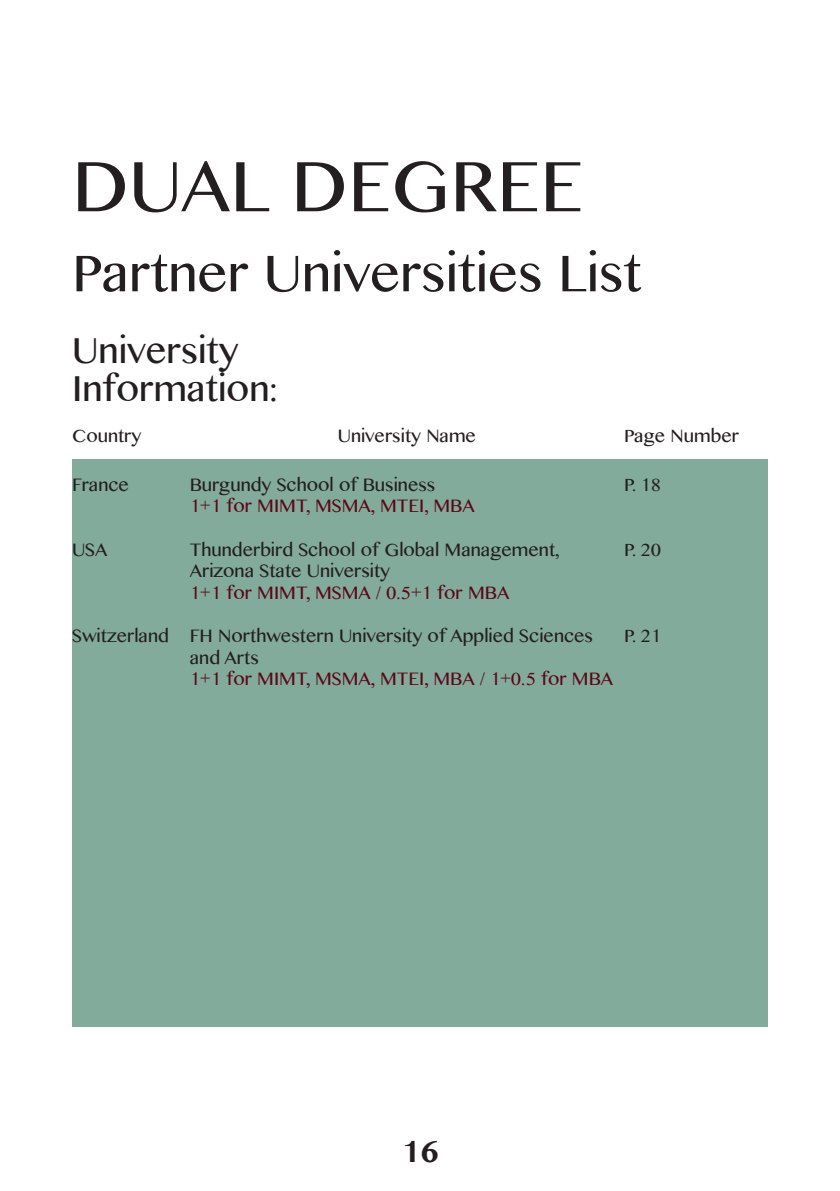
<style>
.page{position:relative;width:840px;height:1191px;background:#fff}
.page>*{position:absolute;margin:0;border:0;box-sizing:border-box;transform-origin:0 0}
.t1{font:72px "Bangla MN";color:#231f20}
.t2{font:52px "Bangla MN";color:#231f20}
.t3{font:36px "Bangla MN";color:#231f20}
.t4{font:700 30px "Bangla MN";color:#231f20}
.t5{font:18px/21.6px "Bangla MN";color:#231f20}
.t6{font:18px "Bangla MN";color:#5b0719}
</style>
<div class="page">
<div style="left:72px;top:459px;width:695px;height:567px;background:#83ab9c"></div>
<p class="t1" style="left:72px;top:139px;width:512px">DUAL DEGREE</p>
<p class="t2" style="left:72px;top:239px;width:570px">Partner Universities List</p>
<p class="t3" style="left:72px;top:327px;width:168px">University</p>
<p class="t3" style="left:72px;top:365px;width:207px">Information:</p>
<p class="t5" style="left:72px;top:424px;width:71px">Country</p>
<p class="t5" style="left:337px;top:424px;width:140px">University Name</p>
<p class="t5" style="left:623px;top:424px;width:116px">Page Number</p>
<p class="t5" style="left:72px;top:473px;width:58px">France</p>
<p class="t5" style="left:72px;top:538px;width:37px">USA</p>
<p class="t5" style="left:72px;top:624px;width:98px">Switzerland</p>
<p class="t5" style="left:190px;top:473px;width:247px">Burgundy School of Business</p>
<p class="t6" style="left:190px;top:494px;width:286px">1+1 for MIMT, MSMA, MTEI, MBA</p>
<p class="t5" style="left:190px;top:538px;width:371px">Thunderbird School of Global Management,<br>Arizona State University</p>
<p class="t6" style="left:190px;top:581px;width:321px">1+1 for MIMT, MSMA / 0.5+1 for MBA</p>
<p class="t5" style="left:190px;top:624px;width:404px">FH Northwestern University of Applied Sciences and Arts</p>
<p class="t6" style="left:190px;top:667px;width:424px">1+1 for MIMT, MSMA, MTEI, MBA / 1+0.5 for MBA</p>
<p class="t5" style="left:623px;top:473px;width:39px">P. 18</p>
<p class="t5" style="left:623px;top:538px;width:39px">P. 20</p>
<p class="t5" style="left:623px;top:624px;width:39px">P. 21</p>
<h3 class="t4" style="left:400px;top:1132px;width:40px">16</h3>
</div>
